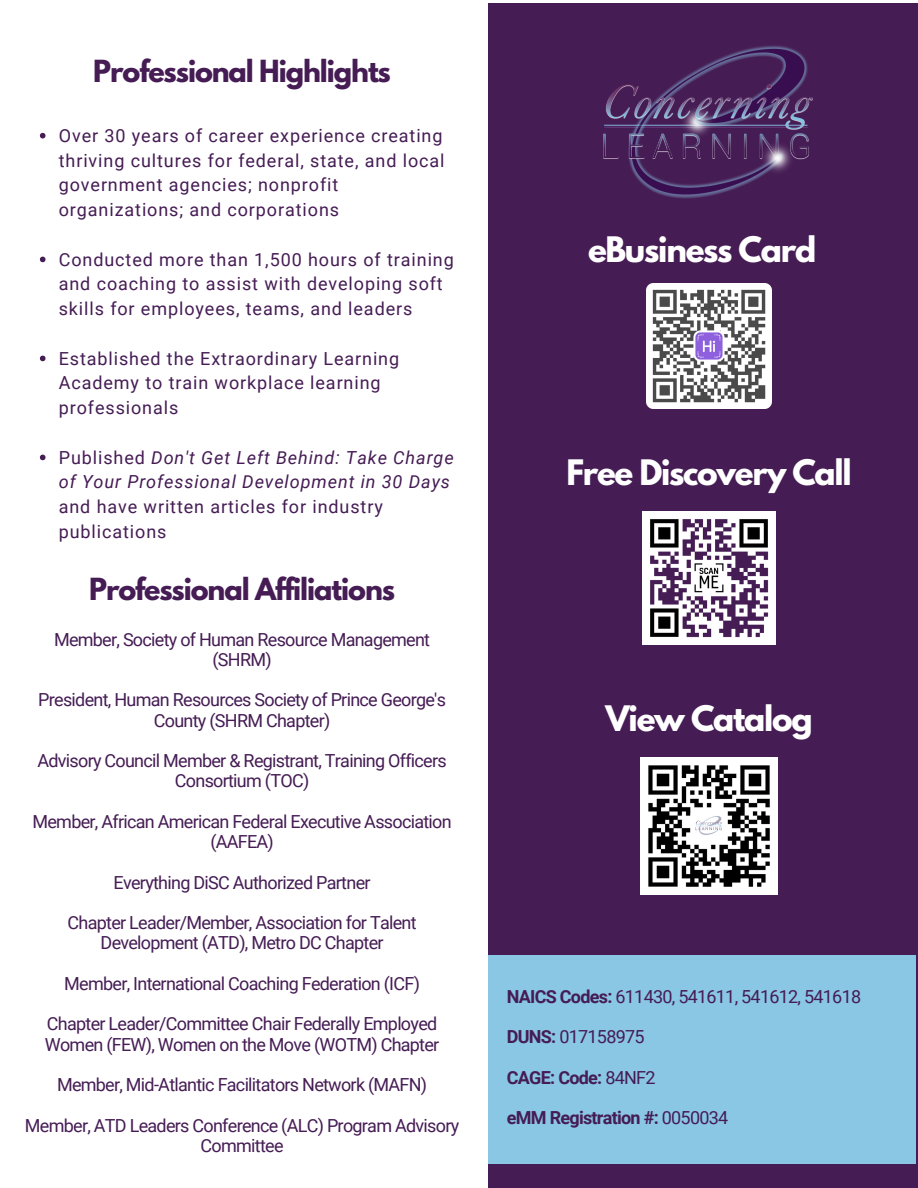
<style>
.page{position:relative;width:918px;height:1188px;background:#fff}
.page>*{position:absolute;margin:0;border:0;box-sizing:border-box;transform-origin:0 0}
.t1{font:700 31.2px "League Spartan";letter-spacing:-.04em;color:#fff}
.t2{font:700 27px "League Spartan";letter-spacing:-.04em;color:#451c54}
.t3{font:18px/20.2px "Roboto";letter-spacing:-.04em;color:#451c54;text-align:center}
.t4{font:18px/24.8px "Roboto";letter-spacing:.05em;color:#451c54}
.t5{font:italic 18px/24.8px "Roboto";letter-spacing:.05em;color:#451c54}
.t6{font:700 18px "Roboto";letter-spacing:-.04em;color:#451c54}
.s1{font-style:normal}
.s2{font-weight:700}
.s3{font-weight:400}
</style>
<div class="page">
<div style="left:489px;top:3px;width:429px;height:1185px;background:#451c54"></div>
<img style="left:603px;top:45px;width:210px;height:153px">
<div style="left:488px;top:956px;width:428px;height:208px;background:#89c7e5"></div>
<img style="left:640px;top:757px;width:137px;height:138px">
<img style="left:643px;top:512px;width:133px;height:133px">
<img style="left:647px;top:283px;width:125px;height:125px">
<svg style="left:40px;top:133px;width:6px;height:5px"></svg>
<svg style="left:40px;top:257px;width:6px;height:5px"></svg>
<svg style="left:40px;top:356px;width:6px;height:5px"></svg>
<svg style="left:40px;top:455px;width:6px;height:5px"></svg>
<h2 class="t2" style="left:93px;top:58px;width:299px">Professional Highlights</h2>
<p class="t4" style="left:59px;top:123px;width:387px">Over 30 years of career experience creating thriving cultures for federal, state, and local government agencies; nonprofit organizations; and corporations</p>
<p class="t4" style="left:59px;top:247px;width:397px">Conducted more than 1,500 hours of training and coaching to assist with developing soft skills for employees, teams, and leaders</p>
<p class="t4" style="left:59px;top:346px;width:342px">Established the Extraordinary Learning<br>Academy to train workplace learning professionals</p>
<p class="t5" style="left:59px;top:445px;width:396px"><span class="s1">Published</span> Don't Get Left Behind: Take Charge of Your Professional Development in 30 Days</p>
<p class="t4" style="left:59px;top:495px;width:326px">and have written articles for industry publications</p>
<h2 class="t2" style="left:89px;top:576px;width:307px">Professional Affiliations</h2>
<p class="t3" style="left:54px;top:629px;width:378px">Member, Society of Human Resource Management (SHRM)</p>
<p class="t3" style="left:38px;top:690px;width:409px">President, Human Resources Society of Prince George's<br>County (SHRM Chapter)</p>
<p class="t3" style="left:37px;top:751px;width:411px">Advisory Council Member &amp; Registrant, Training Officers<br>Consortium (TOC)</p>
<p class="t3" style="left:33px;top:812px;width:421px">Member, African American Federal Executive Association (AAFEA)</p>
<p class="t3" style="left:114px;top:872px;width:258px">Everything DiSC Authorized Partner</p>
<p class="t3" style="left:68px;top:913px;width:351px">Chapter Leader/Member, Association for Talent<br>Development (ATD), Metro DC Chapter</p>
<p class="t3" style="left:64px;top:974px;width:357px">Member, International Coaching Federation (ICF)</p>
<p class="t3" style="left:45px;top:1014px;width:396px;text-align:left">Chapter Leader/Committee Chair Federally Employed<br>Women (FEW), Women on the Move (WOTM) Chapter</p>
<p class="t3" style="left:57px;top:1075px;width:372px">Member, Mid-Atlantic Facilitators Network (MAFN)</p>
<p class="t3" style="left:25px;top:1115px;width:436px">Member, ATD Leaders Conference (ALC) Program Advisory<br>Committee</p>
<h1 class="t1" style="left:588px;top:234px;width:230px">eBusiness Card</h1>
<h1 class="t1" style="left:566px;top:457px;width:287px">Free Discovery Call</h1>
<h1 class="t1" style="left:606px;top:703px;width:209px">View Catalog</h1>
<p class="t3" style="left:507px;top:986px;width:356px"><span class="s2">NAICS Codes:</span> 611430, 541611, 541612, 541618</p>
<p class="t3" style="left:507px;top:1027px;width:139px"><span class="s2">DUNS:</span> 017158975</p>
<p class="t6" style="left:507px;top:1067px;width:150px">CAGE: Code: <span class="s3">84NF2</span></p>
<p class="t6" style="left:507px;top:1108px;width:223px">eMM Registration #: <span class="s3">0050034</span></p>
</div>
